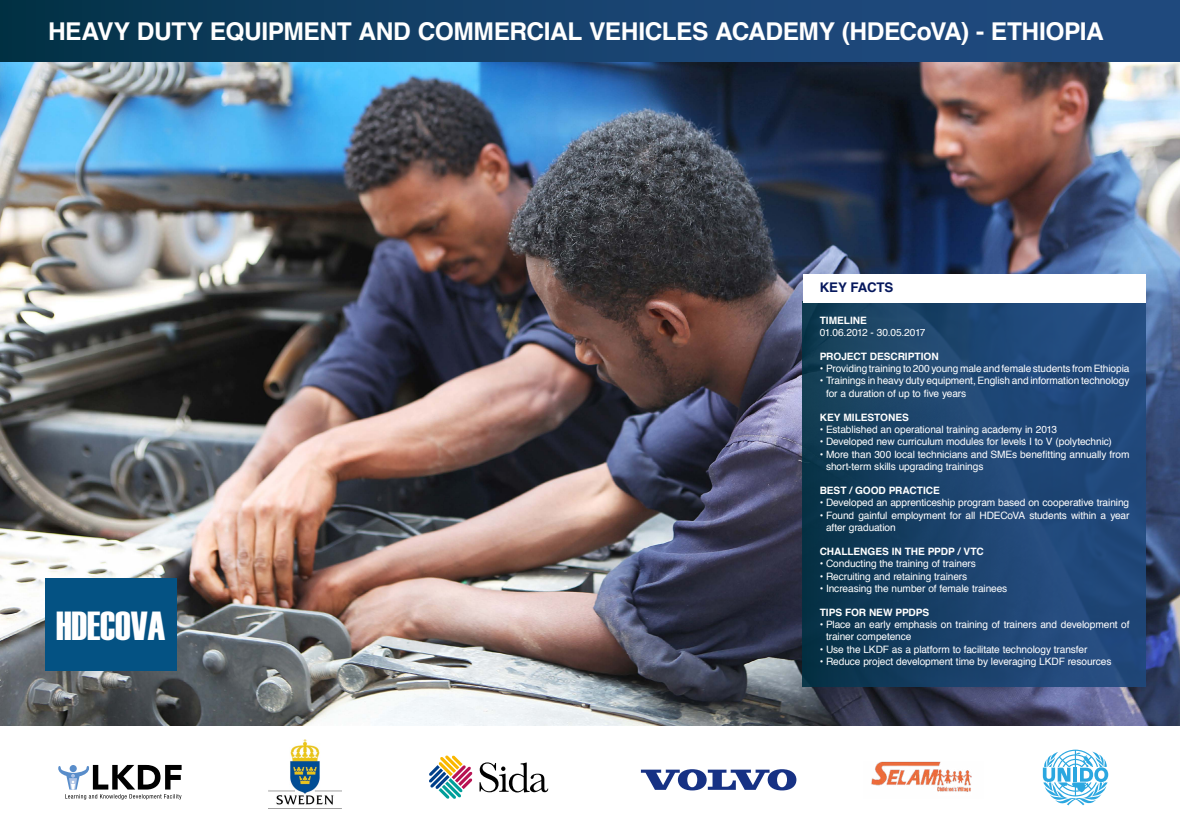
<style>
.page{position:relative;width:1180px;height:835px;background:#fff}
.page>*{position:absolute;margin:0;border:0;box-sizing:border-box;transform-origin:0 0}
.t1{font:40.6px "Haettenschweiler";color:#fff}
.t2{font:700 24.5px "Helvetica";letter-spacing:-.015em;color:#fff}
.t3{font:700 13.3px "Helvetica";color:#06185d}
.t4{font:10.15px/12.2px "Helvetica";letter-spacing:-.01em;color:#fff}
.t5{font:700 10.15px "Helvetica";letter-spacing:-.005em;color:#fff}
</style>
<div class="page">
<img style="left:0;top:61px;width:1180px;height:664px">
<div style="left:0;top:0;width:1180px;height:61px;background:linear-gradient(to right,#06354d,#244d87)"></div>
<div style="left:45px;top:578px;width:131px;height:92px;background:#045283"></div>
<img style="left:871px;top:761px;width:101px;height:31px">
<svg style="left:641px;top:769px;width:155px;height:21px"></svg>
<svg style="left:1043px;top:749px;width:65px;height:56px"></svg>
<img style="left:269px;top:739px;width:73px;height:66px">
<svg style="left:429px;top:755px;width:43px;height:43px"></svg>
<svg style="left:479px;top:762px;width:69px;height:30px"></svg>
<svg style="left:58px;top:764px;width:124px;height:35px"></svg>
<svg style="left:803px;top:302px;width:342px;height:384px;background:#1b436c"></svg>
<div style="left:803px;top:274px;width:342px;height:28px;background:#fff"></div>
<h2 class="t2" style="left:48px;top:11px;width:836px">HEAVY DUTY EQUIPMENT AND COMMERCIAL VEHICLES ACADEMY (HDEC</h2>
<h2 class="t2" style="left:917px;top:11px;width:188px">OVA) - ETHIOPIA</h2>
<h1 class="t1" style="left:56px;top:602px;width:111px">HDECOVA</h1>
<h3 class="t3" style="left:819px;top:277px;width:41px">KEY FACTS</h3>
<p class="t5" style="left:819px;top:312px;width:49px">TIMELINE</p>
<p class="t4" style="left:819px;top:326px;width:107px">01.06.2012 - 30.05.2017</p>
<p class="t5" style="left:819px;top:348px;width:8px">PRO</p>
<p class="t5" style="left:841px;top:348px;width:13px">JECT</p>
<p class="t5" style="left:869px;top:348px;width:8px">DESCRIPTION</p>
<p class="t4" style="left:819px;top:363px;width:311px">• Providing training to 200 young male and female students from Ethiopia</p>
<p class="t4" style="left:826px;top:375px;width:305px;text-indent:-6px">• Trainings in heavy duty equipment, English and information technology for a duration of up to five years</p>
<p class="t5" style="left:819px;top:409px;width:32px">KEY MILESTONES</p>
<p class="t4" style="left:819px;top:424px;width:239px">• Established an operational training academy in 2013</p>
<p class="t4" style="left:819px;top:436px;width:294px">• Developed new curriculum modules for levels I to V (polytechnic)</p>
<p class="t4" style="left:826px;top:448px;width:305px;text-indent:-6px">• More than 300 local technicians and SMEs benefitting annually from short-term skills upgrading trainings</p>
<p class="t5" style="left:819px;top:482px;width:122px">BEST / GOOD PRACTICE</p>
<p class="t4" style="left:819px;top:497px;width:311px">• Developed an apprenticeship program based on cooperative training</p>
<p class="t4" style="left:826px;top:509px;width:305px;text-indent:-6px">• Found gainful employment for all HDECoVA students within a year after graduation</p>
<p class="t5" style="left:819px;top:543px;width:116px">CHALLENGES IN THE PPDP</p>
<p class="t5" style="left:957px;top:543px;width:14px">/ VTC</p>
<p class="t4" style="left:819px;top:558px;width:158px">• Conducting the training of trainers</p>
<p class="t4" style="left:819px;top:570px;width:149px">• Recruiting and retaining trainers</p>
<p class="t4" style="left:819px;top:582px;width:189px">• Increasing the number of female trainees</p>
<p class="t5" style="left:819px;top:604px;width:84px">TIPS FOR NEW PPDP</p>
<p class="t5" style="left:922px;top:604px;width:8px">S</p>
<p class="t4" style="left:826px;top:618px;width:305px;text-indent:-6px">• Place an early emphasis on training of trainers and development of trainer competence</p>
<p class="t4" style="left:819px;top:643px;width:269px">• Use the LKDF as a platform to facilitate technology transfer</p>
<p class="t4" style="left:819px;top:655px;width:293px">• Reduce project development time by leveraging LKDF resources</p>
</div>
